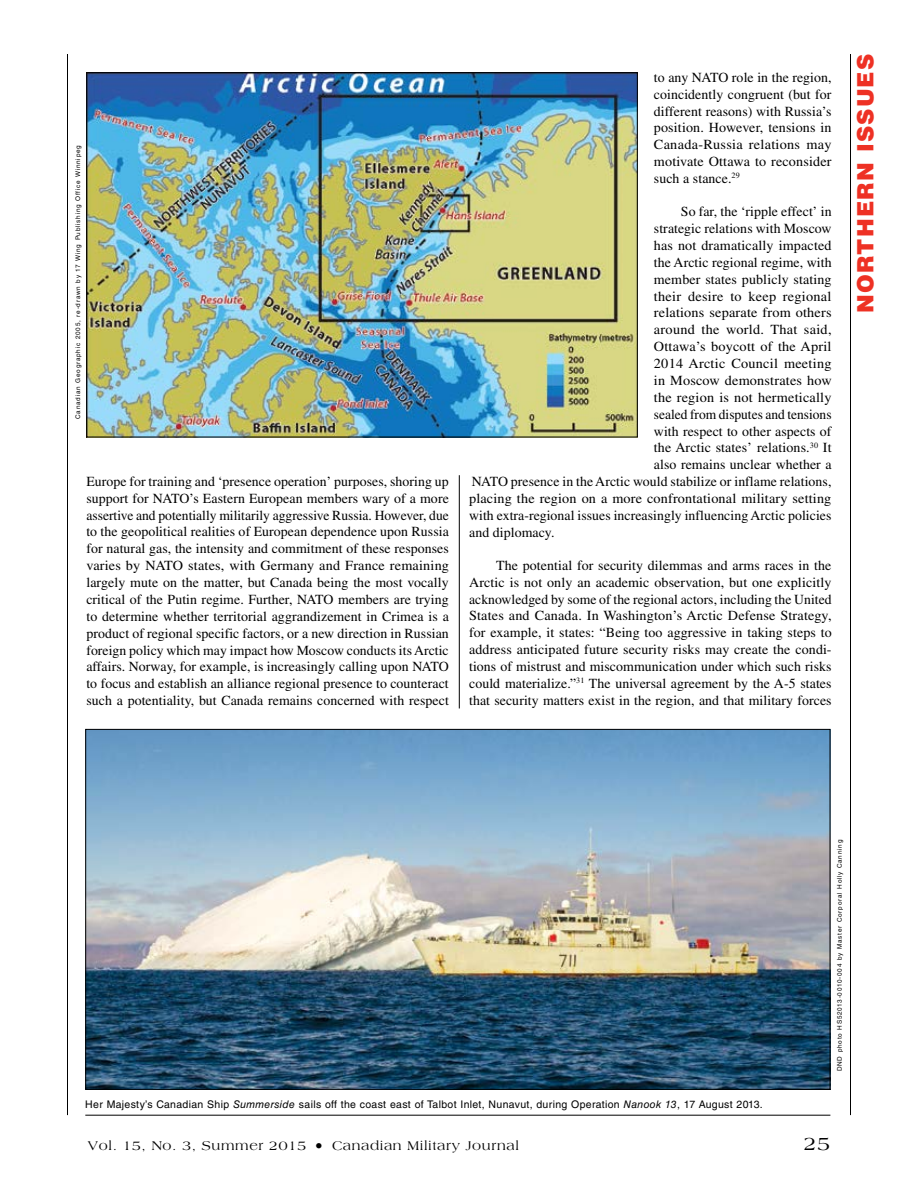
<style>
.page{position:relative;width:918px;height:1188px;background:#fff}
.page>*{position:absolute;margin:0;border:0;box-sizing:border-box;transform-origin:0 0}
.t1{font:900 22.5px "Helvetica LT Std";letter-spacing:.05em;color:#ee3124}
.t2{font:19.5px "Americana Std";color:#000}
.t3{font:13.8px/16.8px "Times LT Std";letter-spacing:.005em;color:#000;text-align:justify}
.t4{font:13.5px "Americana Std";letter-spacing:.05em;color:#000}
.t5{font:10.5px "Helvetica LT Std";letter-spacing:.03em;color:#000}
.t6{font:6.3px "Helvetica LT Std";letter-spacing:.125em;color:#000}
.s1{font-style:italic}
.s2{font-size:16.5px}
</style>
<div class="page">
<hr style="left:850px;top:54px;width:1px;height:1061px;background:#000">
<hr style="left:67px;top:54px;width:1px;height:1061px;background:#000">
<hr style="left:459px;top:475px;width:1px;height:233px;background:#000">
<img style="left:88px;top:74px;width:548px;height:361px">
<img style="left:87px;top:731px;width:741px;height:357px">
<hr style="left:85px;top:1115px;width:745px;height:1px;background:#000">
<p class="t6" style="left:74px;top:419px;width:275px;rotate:-90deg">Canadian Geographic 2005, re-drawn by 17 Wing Publishing Office Winnipeg</p>
<p class="t3" style="left:86px;top:473px;width:364px">Europe for training and ‘presence operation’ purposes, shoring up support for NATO’s Eastern European members wary of a more assertive and potentially militarily aggressive Russia. However, due to the geopolitical realities of European dependence upon Russia for natural gas, the intensity and commitment of these responses varies by NATO states, with Germany and France remaining largely mute on the matter, but Canada being the most vocally critical of the Putin regime. Further, NATO members are trying to determine whether territorial aggrandizement in Crimea is a product of regional specific factors, or a new direction in Russian foreign policy which may impact how Moscow conducts its Arctic affairs. Norway, for example, is increasingly calling upon NATO to focus and establish an alliance regional presence to counteract such a potentiality, but Canada remains concerned with respect</p>
<p class="t3" style="left:654px;top:69px;width:179px">to any NATO role in the region, coincidently congruent (but for different reasons) with Russia’s position. However, tensions in Canada-Russia relations may motivate Ottawa to reconsider such a stance.<sup>29</sup></p>
<p class="t3" style="left:681px;top:203px;width:152px">So far, the ‘ripple effect’ in</p>
<p class="t3" style="left:654px;top:220px;width:179px">strategic relations with Moscow</p>
<p class="t3" style="left:654px;top:237px;width:179px">has not dramatically impacted</p>
<p class="t3" style="left:654px;top:254px;width:179px">the Arctic regional regime, with</p>
<p class="t3" style="left:654px;top:271px;width:179px">member states publicly stating</p>
<p class="t3" style="left:654px;top:287px;width:179px">their desire to keep regional</p>
<p class="t3" style="left:654px;top:304px;width:179px">relations separate from others</p>
<p class="t3" style="left:654px;top:321px;width:179px">around the world. That said,</p>
<p class="t3" style="left:654px;top:338px;width:179px">Ottawa’s boycott of the April</p>
<p class="t3" style="left:654px;top:355px;width:179px">2014 Arctic Council meeting</p>
<p class="t3" style="left:654px;top:372px;width:179px">in Moscow demonstrates how</p>
<p class="t3" style="left:654px;top:389px;width:179px">the region is not hermetically</p>
<p class="t3" style="left:654px;top:406px;width:179px">sealed from disputes and tensions</p>
<p class="t3" style="left:654px;top:422px;width:179px">with respect to other aspects of</p>
<p class="t3" style="left:654px;top:439px;width:179px">the Arctic states’ relations.<sup>30</sup> It</p>
<p class="t3" style="left:654px;top:456px;width:179px">also remains unclear whether a</p>
<p class="t3" style="left:472px;top:473px;width:361px">NATO presence in the Arctic would stabilize or inflame relations,</p>
<p class="t3" style="left:469px;top:490px;width:364px">placing the region on a more confrontational military setting</p>
<p class="t3" style="left:469px;top:507px;width:364px">with extra-regional issues increasingly influencing Arctic policies</p>
<p class="t3" style="left:469px;top:524px;width:87px">and diplomacy.</p>
<p class="t3" style="left:469px;top:557px;width:364px;text-indent:27px">The potential for security dilemmas and arms races in the Arctic is not only an academic observation, but one explicitly acknowledged by some of the regional actors, including the United States and Canada. In Washington’s Arctic Defense Strategy, for example, it states: “Being too aggressive in taking steps to address anticipated future security risks may create the condi&shy;tions of mistrust and miscommunication under which such risks could materialize.”<sup>31</sup> The universal agreement by the A-5 states that security matters exist in the region, and that military forces</p>
<h1 class="t1" style="left:851px;top:313px;width:260px;rotate:-90deg">NORTHERN ISSUES</h1>
<p class="t6" style="left:836px;top:1071px;width:233px;rotate:-90deg">DND photo HS52013-0010-004 by Master Corporal Holly Canning</p>
<p class="t5" style="left:85px;top:1098px;width:679px">Her Majesty’s Canadian Ship <span class="s1">Summerside</span> sails off the coast east of Talbot Inlet, Nunavut, during Operation <span class="s1">Nanook 13</span>, 17 August 2013.</p>
<p class="t4" style="left:88px;top:1138px;width:433px">Vol. 15, No. 3, Summer 2015 <span class="s2">•</span> Canadian Military Journal</p>
<h2 class="t2" style="left:804px;top:1132px;width:28px">25</h2>
</div>
